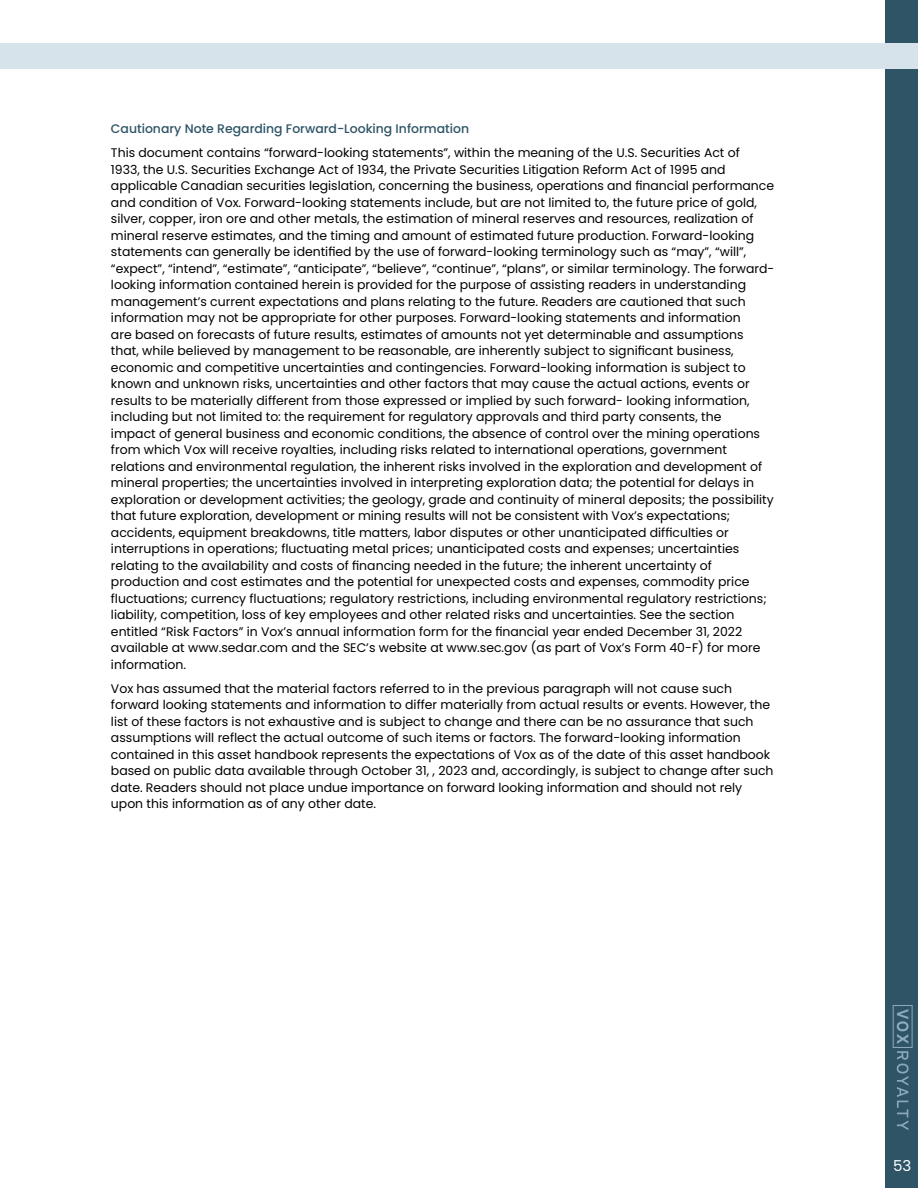
<style>
.page{position:relative;width:918px;height:1188px;background:#fff}
.page>*{position:absolute;margin:0;border:0;box-sizing:border-box;transform-origin:0 0}
.t1{font:15px "Poppins";color:#fff}
.t2{font:12.45px/16.5px "Poppins";color:#000}
.t3{font:500 12.45px "Poppins";color:#2e5466}
</style>
<div class="page">
<div style="left:885px;top:0;width:33px;height:1188px;background:#2e5466"></div>
<div style="left:0;top:44px;width:918px;height:25px;background:#d6e3eb"></div>
<svg style="left:893px;top:1005px;width:20px;height:125px"></svg>
<p class="t3" style="left:111px;top:122px;width:360px">Cautionary Note Regarding Forward-Looking Information</p>
<p class="t2" style="left:111px;top:145px;width:665px">This document contains “forward-looking statements”, within the meaning of the U.S. Securities Act of<br>1933, the U.S. Securities Exchange Act of 1934, the Private Securities Litigation Reform Act of 1995 and applicable Canadian securities legislation, concerning the business, operations and financial performance and condition of Vox. Forward-looking statements include, but are not limited to, the future price of gold, silver, copper, iron ore and other metals, the estimation of mineral reserves and resources, realization of mineral reserve estimates, and the timing and amount of estimated future production. Forward-looking statements can generally be identified by the use of forward-looking terminology such as “may”, “will”, “expect”, “intend”, “estimate”, “anticipate”, “believe”, “continue”, “plans”, or similar terminology. The forward&shy;looking information contained herein is provided for the purpose of assisting readers in understanding management’s current expectations and plans relating to the future. Readers are cautioned that such information may not be appropriate for other purposes. Forward-looking statements and information<br>are based on forecasts of future results, estimates of amounts not yet determinable and assumptions that, while believed by management to be reasonable, are inherently subject to significant business, economic and competitive uncertainties and contingencies. Forward-looking information is subject to known and unknown risks, uncertainties and other factors that may cause the actual actions, events or results to be materially different from those expressed or implied by such forward- looking information, including but not limited to: the requirement for regulatory approvals and third party consents, the<br>impact of general business and economic conditions, the absence of control over the mining operations from which Vox will receive royalties, including risks related to international operations, government relations and environmental regulation, the inherent risks involved in the exploration and development of mineral properties; the uncertainties involved in interpreting exploration data; the potential for delays in exploration or development activities; the geology, grade and continuity of mineral deposits; the possibility that future exploration, development or mining results will not be consistent with Vox’s expectations; accidents, equipment breakdowns, title matters, labor disputes or other unanticipated difficulties or interruptions in operations; fluctuating metal prices; unanticipated costs and expenses; uncertainties relating to the availability and costs of financing needed in the future; the inherent uncertainty of production and cost estimates and the potential for unexpected costs and expenses, commodity price fluctuations; currency fluctuations; regulatory restrictions, including environmental regulatory restrictions; liability, competition, loss of key employees and other related risks and uncertainties. See the section entitled “Risk Factors” in Vox’s annual information form for the financial year ended December 31, 2022 available at www.sedar.com and the SEC’s website at www.sec.gov (as part of Vox’s Form 40-F) for more information.</p>
<p class="t2" style="left:111px;top:680px;width:664px">Vox has assumed that the material factors referred to in the previous paragraph will not cause such forward looking statements and information to differ materially from actual results or events. However, the list of these factors is not exhaustive and is subject to change and there can be no assurance that such assumptions will reflect the actual outcome of such items or factors. The forward-looking information contained in this asset handbook represents the expectations of Vox as of the date of this asset handbook based on public data available through October 31, , 2023 and, accordingly, is subject to change after such date. Readers should not place undue importance on forward looking information and should not rely upon this information as of any other date.</p>
<p class="t1" style="left:893px;top:1157px;width:20px">53</p>
</div>
